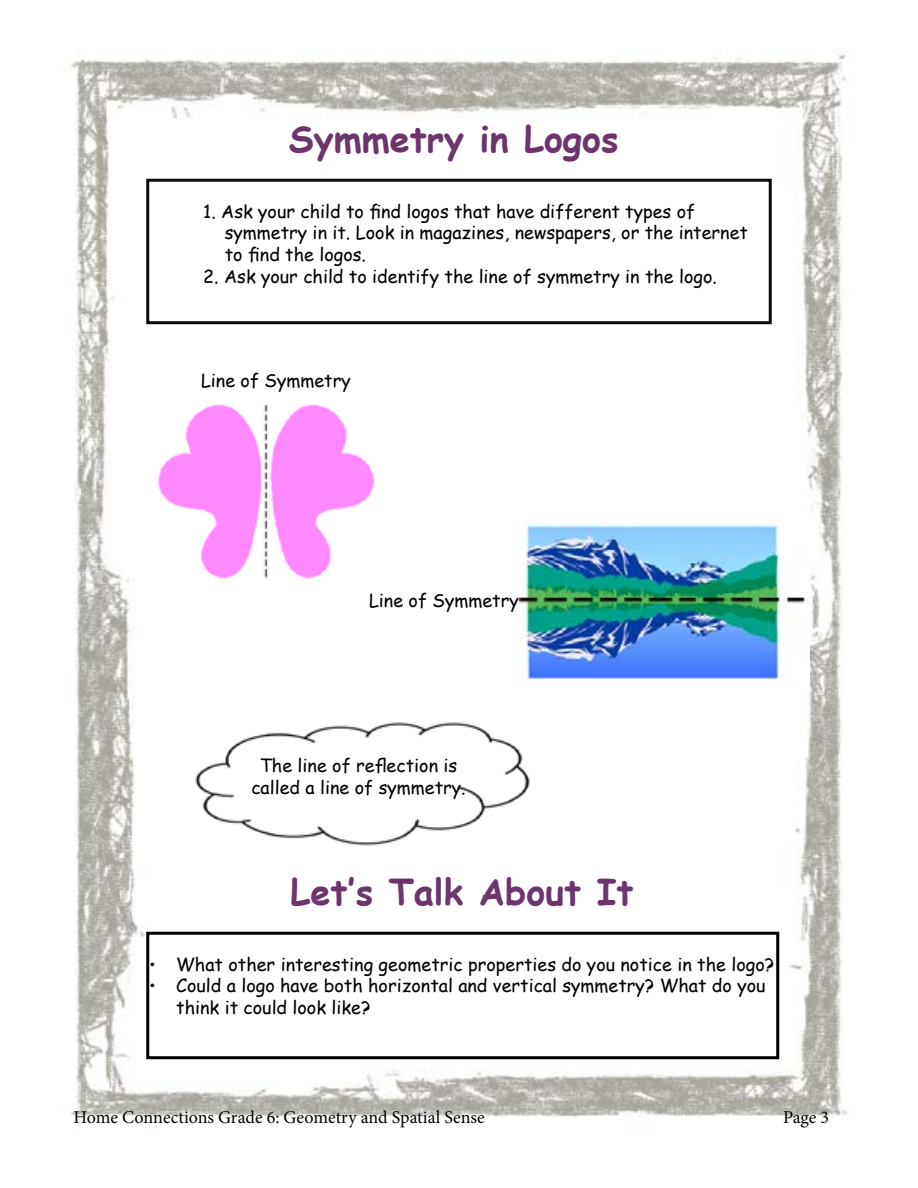
<style>
.page{position:relative;width:918px;height:1188px;background:#fff}
.page>*{position:absolute;margin:0;border:0;box-sizing:border-box;transform-origin:0 0}
.t1{font:700 36px "Comic Sans MS";color:#6c366c}
.t2{font:18px/21.6px "Comic Sans MS";color:#000}
.t3{font:18px "Minion Pro";color:#000}
</style>
<div class="page">
<img style="left:70px;top:54px;width:778px;height:1063px">
<div style="left:146px;top:179px;width:626px;height:145px;border:3px solid #0a0a0b"></div>
<div style="left:146px;top:932px;width:633px;height:127px;border:3px solid #000"></div>
<img style="left:153px;top:399px;width:224px;height:188px">
<img style="left:513px;top:521px;width:296px;height:168px">
<img style="left:183px;top:719px;width:357px;height:130px">
<h1 class="t1" style="left:289px;top:112px;width:331px">Symmetry in Logos</h1>
<p class="t2" style="left:225px;top:200px;width:525px;text-indent:-22px">1. Ask your child to find logos that have different types of symmetry in it. Look in magazines, newspapers, or the internet to find the logos.</p>
<p class="t2" style="left:203px;top:265px;width:515px">2. Ask your child to identify the line of symmetry in the logo.</p>
<p class="t2" style="left:201px;top:369px;width:151px">Line of Symmetry</p>
<p class="t2" style="left:369px;top:589px;width:151px">Line of Symmetry</p>
<p class="t2" style="left:251px;top:754px;width:216px;text-align:center">The line of reflection is called a line of symmetry.</p>
<h2 class="t1" style="left:291px;top:865px;width:344px">Let’s Talk About It</h2>
<p class="t2" style="left:149px;top:953px;width:627px">• What other interesting geometric properties do you notice in the logo?</p>
<p class="t2" style="left:176px;top:974px;width:591px;text-indent:-27px">• Could a logo have both horizontal and vertical symmetry? What do you think it could look like?</p>
<p class="t3" style="left:74px;top:1106px;width:413px">Home Connections Grade 6: Geometry and Spatial Sense</p>
<p class="t3" style="left:783px;top:1106px;width:48px">Page 3</p>
</div>
